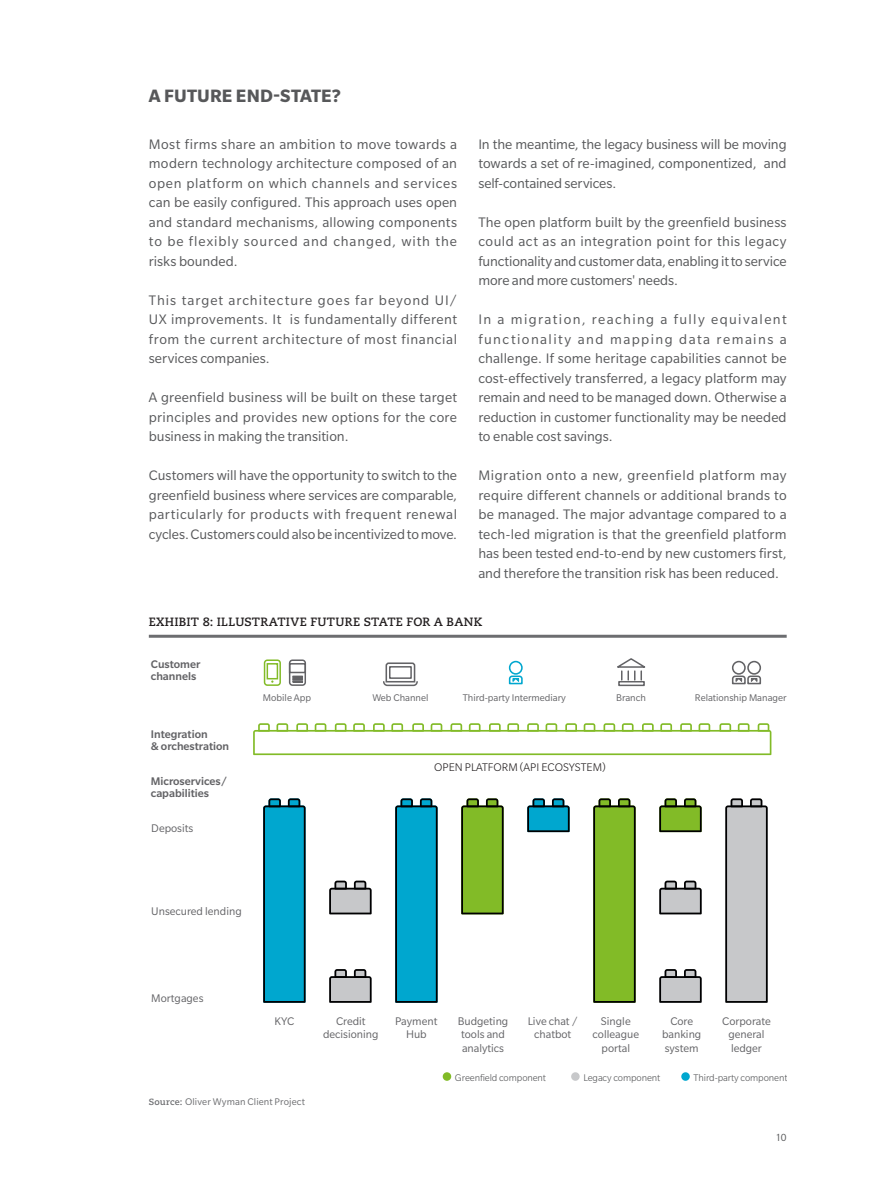
<style>
.page{position:relative;width:893px;height:1188px;background:#fff}
.page>*{position:absolute;margin:0;border:0;box-sizing:border-box;transform-origin:0 0}
.Subheading{font:700 19.5px "Slate Pro";letter-spacing:.01em;color:#57585a}
.t1{font:15px/19.5px "Slate Pro";color:#57585a;text-align:justify}
.t2{font:12px/13.5px "Slate Pro";color:#636366;text-align:center}
.t3{font:500 12px/12px "Slate Pro";color:#636366}
.t4{font:700 12px "Caecilia LT Std";letter-spacing:.015em;color:#231f20}
.t5{font:300 12px "Slate Pro";color:#231f20}
.t6{font:11.25px "Slate Pro";color:#57585a}
.t7{font:10.5px "Slate Pro";color:#636366}
.t8{font:300 10.5px "Slate Pro";letter-spacing:-.01em;color:#57585a}
.Exhibit_Source{font:10.5px "Slate Pro";letter-spacing:.01em;color:#6c6d70}
.s1{font-family:"Caecilia LT Std";font-weight:700;font-size:9px}
</style>
<div class="page">
<hr style="left:149px;top:635px;width:638px;height:3px;background:#6c6d70">
<div style="left:264px;top:659px;width:17px;height:27px;border:2px solid #82bb27;border-radius:3px"></div>
<div style="left:267px;top:663px;width:11px;height:16px;border:2px solid #82bb27"></div>
<div style="left:289px;top:659px;width:17px;height:27px;border:2px solid #636366;border-radius:3px"></div>
<div style="left:289px;top:663px;width:17px;height:10px;border:2px solid #636366"></div>
<svg style="left:293px;top:676px;width:10px;height:6px"></svg>
<svg style="left:383px;top:662px;width:35px;height:25px"></svg>
<div style="left:509px;top:661px;width:14px;height:14px;border:2px solid #00a7cf;border-radius:50%"></div>
<svg style="left:508px;top:675px;width:15px;height:10px"></svg>
<div style="left:732px;top:661px;width:14px;height:14px;border:2px solid #636366;border-radius:50%"></div>
<div style="left:747px;top:661px;width:14px;height:14px;border:2px solid #636366;border-radius:50%"></div>
<svg style="left:731px;top:675px;width:31px;height:10px"></svg>
<div style="left:618px;top:681px;width:27px;height:5px;border:2px solid #636366"></div>
<svg style="left:617px;top:658px;width:29px;height:22px"></svg>
<div style="left:443px;top:1072px;width:8px;height:9px;background:#82bb27;border-radius:50%"></div>
<div style="left:681px;top:1072px;width:9px;height:9px;background:#00a7cf;border-radius:50%"></div>
<div style="left:571px;top:1072px;width:9px;height:9px;background:#c7c8ca;border-radius:50%"></div>
<svg style="left:253px;top:723px;width:518px;height:32px"></svg>
<svg style="left:593px;top:798px;width:43px;height:205px;background:#77a827"></svg>
<svg style="left:395px;top:798px;width:43px;height:205px;background:#0597ba"></svg>
<svg style="left:263px;top:798px;width:43px;height:205px;background:#0597ba"></svg>
<svg style="left:725px;top:798px;width:43px;height:205px;background:#b3b4b6"></svg>
<svg style="left:527px;top:798px;width:43px;height:34px"></svg>
<svg style="left:461px;top:798px;width:43px;height:116px;background:#76a729"></svg>
<svg style="left:659px;top:798px;width:43px;height:34px"></svg>
<svg style="left:659px;top:881px;width:43px;height:33px"></svg>
<svg style="left:659px;top:969px;width:43px;height:34px"></svg>
<svg style="left:329px;top:881px;width:43px;height:33px"></svg>
<svg style="left:329px;top:969px;width:43px;height:34px"></svg>
<p class="Subheading" style="left:149px;top:85px;width:194px">A FUTURE END-STATE?</p>
<p class="t1" style="left:149px;top:134px;width:310px">Most firms share an ambition to move towards a modern technology architecture composed of an open platform on which channels and services can be easily configured. This approach uses open and standard mechanisms, allowing components to be flexibly sourced and changed, with the risks bounded.</p>
<p class="t1" style="left:149px;top:290px;width:310px">This target architecture goes far beyond UI/ UX improvements. It is fundamentally different from the current architecture of most financial services companies.</p>
<p class="t1" style="left:149px;top:387px;width:310px">A greenfield business will be built on these target principles and provides new options for the core business in making the transition.</p>
<p class="t1" style="left:149px;top:465px;width:310px">Customers will have the opportunity to switch to the greenfield business where services are comparable, particularly for products with frequent renewal cycles. Customers could also be incentivized tomove.</p>
<p class="t1" style="left:478px;top:134px;width:310px">In the meantime, the legacy business will be moving towards a set of re-imagined, componentized, and self-contained services.</p>
<p class="t1" style="left:478px;top:212px;width:310px">The open platform built by the greenfield business could act as an integration point for this legacy functionality and customer data, enabling it to service more and more customers' needs.</p>
<p class="t1" style="left:478px;top:309px;width:310px">In a migration, reaching a fully equivalent functionality and mapping data remains a challenge. If some heritage capabilities cannot be cost-effectively transferred, a legacy platform may remain and need to be managed down. Otherwise a reduction in customer functionality may be needed to enable cost savings.</p>
<p class="t1" style="left:478px;top:465px;width:310px">Migration onto a new, greenfield platform may require different channels or additional brands to be managed. The major advantage compared to a tech-led migration is that the greenfield platform has been tested end-to-end by new customers first, and therefore the transition risk has been reduced.</p>
<p class="t4" style="left:149px;top:614px;width:335px">Exhibit 8: ILLUSTRATIVE FUTURE STATE FOR A BANK</p>
<p class="t3" style="left:151px;top:658px;width:51px">Customer channels</p>
<p class="t3" style="left:151px;top:728px;width:80px">Integration<br>&amp; orchestration</p>
<p class="t3" style="left:151px;top:775px;width:78px">Microservices/ capabilities</p>
<p class="t2" style="left:151px;top:822px;width:44px">Deposits</p>
<p class="t7" style="left:263px;top:692px;width:50px">Mobile App</p>
<p class="t7" style="left:372px;top:692px;width:58px">Web Channel</p>
<p class="t7" style="left:463px;top:692px;width:105px">Third-party Intermediary</p>
<p class="t7" style="left:616px;top:692px;width:31px">Branch</p>
<p class="t7" style="left:695px;top:692px;width:93px">Relationship Manager</p>
<p class="t5" style="left:434px;top:761px;width:173px">OPEN PLATFORM (API ECOSYSTEM)</p>
<p class="t2" style="left:151px;top:904px;width:92px">Unsecured lending</p>
<p class="t2" style="left:151px;top:992px;width:54px">Mortgages</p>
<p class="t2" style="left:528px;top:1014px;width:52px">Live chat / chatbot</p>
<p class="t2" style="left:662px;top:1014px;width:41px">Core banking system</p>
<p class="t2" style="left:722px;top:1014px;width:50px">Corporate general ledger</p>
<p class="t2" style="left:274px;top:1014px;width:21px">KYC</p>
<p class="t2" style="left:323px;top:1014px;width:57px">Credit decisioning</p>
<p class="t2" style="left:395px;top:1014px;width:44px">Payment<br>Hub</p>
<p class="t2" style="left:458px;top:1014px;width:52px;text-align:left">Budgeting tools and analytics</p>
<p class="t2" style="left:593px;top:1014px;width:48px">Single colleague portal</p>
<p class="t8" style="left:455px;top:1072px;width:93px">Greenfield component</p>
<p class="t8" style="left:583px;top:1072px;width:78px">Legacy component</p>
<p class="t8" style="left:693px;top:1072px;width:95px">Third-party component</p>
<p class="Exhibit_Source" style="left:149px;top:1096px;width:158px"><span class="s1">Source:</span> Oliver Wyman Client Project</p>
<p class="t6" style="left:775px;top:1131px;width:13px">10</p>
</div>
